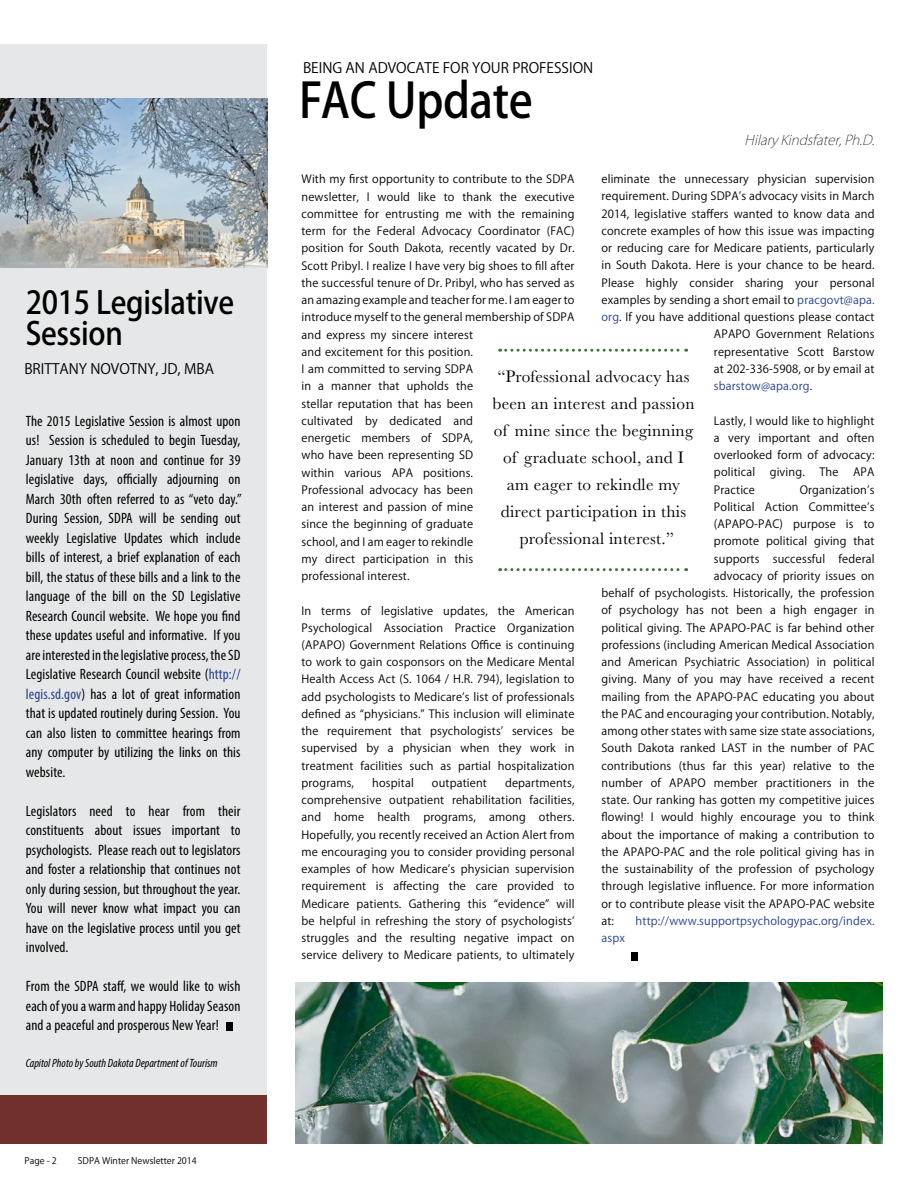
<style>
.page{position:relative;width:918px;height:1188px;background:#fff}
.page>*{position:absolute;margin:0;border:0;box-sizing:border-box;transform-origin:0 0}
.t1{font:500 47.85px "Koz Go Pro";letter-spacing:-.01em;color:#000;scale:.93 1}
.t2{font:500 31.35px/31.5px "Koz Go Pro";letter-spacing:-.01em;color:#000;scale:.93 1}
.t3{font:17.25px/27px "Baskerville";letter-spacing:.015em;color:#000;text-align:center}
.t4{font:condensed 15px/19.5px "Myriad Pro";letter-spacing:.01em;color:#000;text-align:justify}
.t5{font:14.25px "Koz Go Pro";color:#000}
.t6{font:italic 200 13.5px "Koz Go Pro";color:#000}
.t7{font:italic condensed 12px "Myriad Pro";color:#000}
.t8{font:11.25px/17.2px "Koz Go Pro";letter-spacing:.015em;color:#000;text-align:justify}
.t9{font:11.25px "Koz Go Pro";letter-spacing:.015em;color:#25408f}
.t10{font:9px "Koz Go Pro";color:#000}
.s1{color:#25408f}
.s2{color:#000}
</style>
<div class="page">
<div style="left:0;top:44px;width:267px;height:1052px;background:#e6e7e8"></div>
<img style="left:0;top:98px;width:267px;height:170px">
<img style="left:295px;top:983px;width:588px;height:161px">
<div style="left:0;top:1096px;width:267px;height:48px;background:#71302b"></div>
<svg style="left:500px;top:349px;width:187px;height:3px"></svg>
<svg style="left:500px;top:568px;width:187px;height:3px"></svg>
<div style="left:631px;top:952px;width:6px;height:9px;background:#000"></div>
<div style="left:227px;top:1022px;width:6px;height:8px;background:#000"></div>
<h2 class="t2" style="left:26px;top:288px;width:226px">2015 Legislative<br>Session</h2>
<p class="t5" style="left:24px;top:360px;width:191px">BRITTANY NOVOTNY, JD, MBA</p>
<p class="t4" style="left:26px;top:411px;width:217px">The 2015 Legislative Session is almost upon us! Session is scheduled to begin Tuesday, January 13th at noon and continue for 39 legislative days, officially adjourning on March 30th often referred to as “veto day.” During Session, SDPA will be sending out weekly Legislative Updates which include bills of interest, a brief explanation of each bill, the status of these bills and a link to the language of the bill on the SD Legislative Research Council website. We hope you find these updates useful and informative. If you are interested in the legislative process, the SD Legislative Research Council website (<span class="s1">http:// legis.sd.gov</span>) has a lot of great information that is updated routinely during Session. You can also listen to committee hearings from any computer by utilizing the links on this website.</p>
<p class="t4" style="left:26px;top:801px;width:216px">Legislators need to hear from their constituents about issues important to psychologists. Please reach out to legislators and foster a relationship that continues not only during session, but throughout the year.<br>You will never know what impact you can have on the legislative process until you get involved.</p>
<h3 class="t4" style="left:26px;top:977px;width:216px">From the SDPA staff, we would like to wish each of you a warm and happy Holiday Season and a peaceful and prosperous New Year!</h3>
<p class="t7" style="left:26px;top:1056px;width:193px">Capitol Photo by South Dakota Department of Tourism</p>
<p class="t10" style="left:25px;top:1155px;width:34px">Page - 2</p>
<p class="t10" style="left:78px;top:1155px;width:120px">SDPA Winter Newsletter 2014</p>
<p class="t5" style="left:303px;top:59px;width:292px">BEING AN ADVOCATE FOR YOUR PROFESSION</p>
<h1 class="t1" style="left:299px;top:70px;width:253px">FAC Update</h1>
<p class="t6" style="left:745px;top:131px;width:135px">HilaryKindsfater,Ph.D.</p>
<p class="t8" style="left:602px;top:171px;width:275px">eliminate the unnecessary physician supervision</p>
<p class="t8" style="left:602px;top:188px;width:275px">requirement. During SDPAʼs advocacy visits in March</p>
<p class="t8" style="left:602px;top:205px;width:275px">2014, legislative staffers wanted to know data and</p>
<p class="t8" style="left:602px;top:222px;width:275px">concrete examples of how this issue was impacting</p>
<p class="t8" style="left:602px;top:240px;width:275px">or reducing care for Medicare patients, particularly</p>
<p class="t8" style="left:602px;top:257px;width:275px">in South Dakota. Here is your chance to be heard.</p>
<p class="t8" style="left:602px;top:274px;width:275px">Please highly consider sharing your personal</p>
<p class="t8" style="left:602px;top:291px;width:275px">examples by sending a short email to <span class="s1">pracgovt@apa.</span></p>
<p class="t8" style="left:602px;top:309px;width:275px"><span class="s1">org</span>. If you have additional questions please contact</p>
<p class="t8" style="left:714px;top:326px;width:162px">APAPO Government Relations</p>
<p class="t8" style="left:714px;top:343px;width:162px">representative Scott Barstow</p>
<p class="t8" style="left:714px;top:360px;width:162px">at 202-336-5908, or by email at</p>
<p class="t9" style="left:714px;top:379px;width:100px">sbarstow@apa.org<span class="s2">.</span></p>
<p class="t8" style="left:714px;top:412px;width:162px">Lastly, I would like to highlight a very important and often overlooked form of advocacy: political</p>
<p class="t8" style="left:302px;top:171px;width:275px;text-align:left">With my first opportunity to contribute to the SDPA newsletter, I would like to thank the executive committee for entrusting me with the remaining term for the Federal Advocacy Coordinator (FAC) position for South Dakota, recently vacated by Dr.<br>Scott Pribyl. I realize I have very big shoes to fill after the successful tenure of Dr. Pribyl, who has served as an amazing example and teacher for me. I am eager to introduce myself to the general membership of SDPA and express my sincere interest<br>and excitement for this position.<br>I am committed to serving SDPA<br>in a manner that upholds the<br>stellar reputation that has been<br>cultivated by dedicated and<br>energetic members of SDPA,<br>who have been representing SD<br>within various APA positions.<br>Professional advocacy has been<br>an interest and passion of mine<br>since the beginning of graduate<br>school, and I am eager to rekindle<br>my direct participation in this<br>professional interest.</p>
<p class="t8" style="left:302px;top:602px;width:275px">In terms of legislative updates, the American Psychological Association Practice Organization (APAPO) Government Relations Office is continuing to work to gain cosponsors on the Medicare Mental Health Access Act (S. 1064 / H.R. 794), legislation to add psychologists to Medicareʼs list of professionals defined as “physicians.” This inclusion will eliminate the requirement that psychologistsʼ services be supervised by a physician when they work in treatment facilities such as partial hospitalization programs,</p>
<h3 class="t3" style="left:492px;top:363px;width:204px">“Professional advocacy has been an interest and passion of mine since the beginning of graduate school, and I am eager to rekindle my direct participation in this professional interest.”</h3>
<p class="t8" style="left:770px;top:464px;width:37px">giving.</p>
<p class="t8" style="left:819px;top:464px;width:21px">The</p>
<p class="t8" style="left:853px;top:464px;width:23px">APA</p>
<p class="t8" style="left:714px;top:481px;width:43px">Practice</p>
<p class="t8" style="left:800px;top:481px;width:76px">Organizationʼs</p>
<p class="t8" style="left:714px;top:498px;width:162px">Political Action Committeeʼs</p>
<p class="t8" style="left:714px;top:516px;width:162px">(APAPO-PAC) purpose is to</p>
<p class="t8" style="left:714px;top:533px;width:162px">promote political giving that</p>
<p class="t8" style="left:714px;top:550px;width:162px">supports successful federal</p>
<p class="t8" style="left:714px;top:567px;width:162px">advocacy of priority issues on</p>
<p class="t8" style="left:602px;top:585px;width:275px">behalf of psychologists. Historically, the profession</p>
<p class="t8" style="left:602px;top:602px;width:275px">of psychology has not been a high engager in</p>
<p class="t8" style="left:602px;top:619px;width:275px">political giving. The APAPO-PAC is far behind other</p>
<p class="t8" style="left:602px;top:636px;width:275px">professions (including American Medical Association</p>
<p class="t8" style="left:602px;top:654px;width:275px">and American Psychiatric Association) in political</p>
<p class="t8" style="left:602px;top:671px;width:275px">giving. Many of you may have received a recent</p>
<p class="t8" style="left:602px;top:688px;width:275px">mailing from the APAPO-PAC educating you about</p>
<p class="t8" style="left:602px;top:705px;width:275px">the PAC and encouraging your contribution. Notably,</p>
<p class="t8" style="left:602px;top:723px;width:275px">among other states with same size state associations,</p>
<p class="t8" style="left:602px;top:740px;width:275px">South Dakota ranked LAST in the number of PAC</p>
<p class="t8" style="left:602px;top:757px;width:275px">contributions (thus far this year) relative to the</p>
<p class="t8" style="left:602px;top:774px;width:275px">number of APAPO member practitioners in the</p>
<p class="t8" style="left:602px;top:792px;width:275px">state. Our ranking has gotten my competitive juices</p>
<p class="t8" style="left:602px;top:809px;width:275px">flowing! I would highly encourage you to think</p>
<p class="t8" style="left:602px;top:826px;width:275px">about the importance of making a contribution to</p>
<p class="t8" style="left:602px;top:843px;width:275px">the APAPO-PAC and the role political giving has in</p>
<p class="t8" style="left:602px;top:861px;width:275px">the sustainability of the profession of psychology</p>
<p class="t8" style="left:602px;top:878px;width:275px">through legislative influence. For more information</p>
<p class="t8" style="left:602px;top:895px;width:275px">or to contribute please visit the APAPO-PAC website</p>
<p class="t8" style="left:602px;top:912px;width:14px">at:</p>
<p class="t9" style="left:636px;top:913px;width:240px">http://www.supportpsychologypac.org/index.</p>
<p class="t9" style="left:602px;top:931px;width:25px">aspx</p>
<p class="t8" style="left:302px;top:775px;width:275px;text-indent:204px">departments, comprehensive outpatient rehabilitation facilities, and home health programs, among others.<br>Hopefully, you recently received an Action Alert from me encouraging you to consider providing personal examples of how Medicareʼs physician supervision requirement is affecting the care provided to Medicare patients. Gathering this “evidence” will be helpful in refreshing the story of psychologistsʼ struggles and the resulting negative impact on service delivery to Medicare patients, to ultimately</p>
<p class="t8" style="left:372px;top:775px;width:43px">hospital</p>
<p class="t8" style="left:432px;top:775px;width:57px">outpatient</p>
</div>
